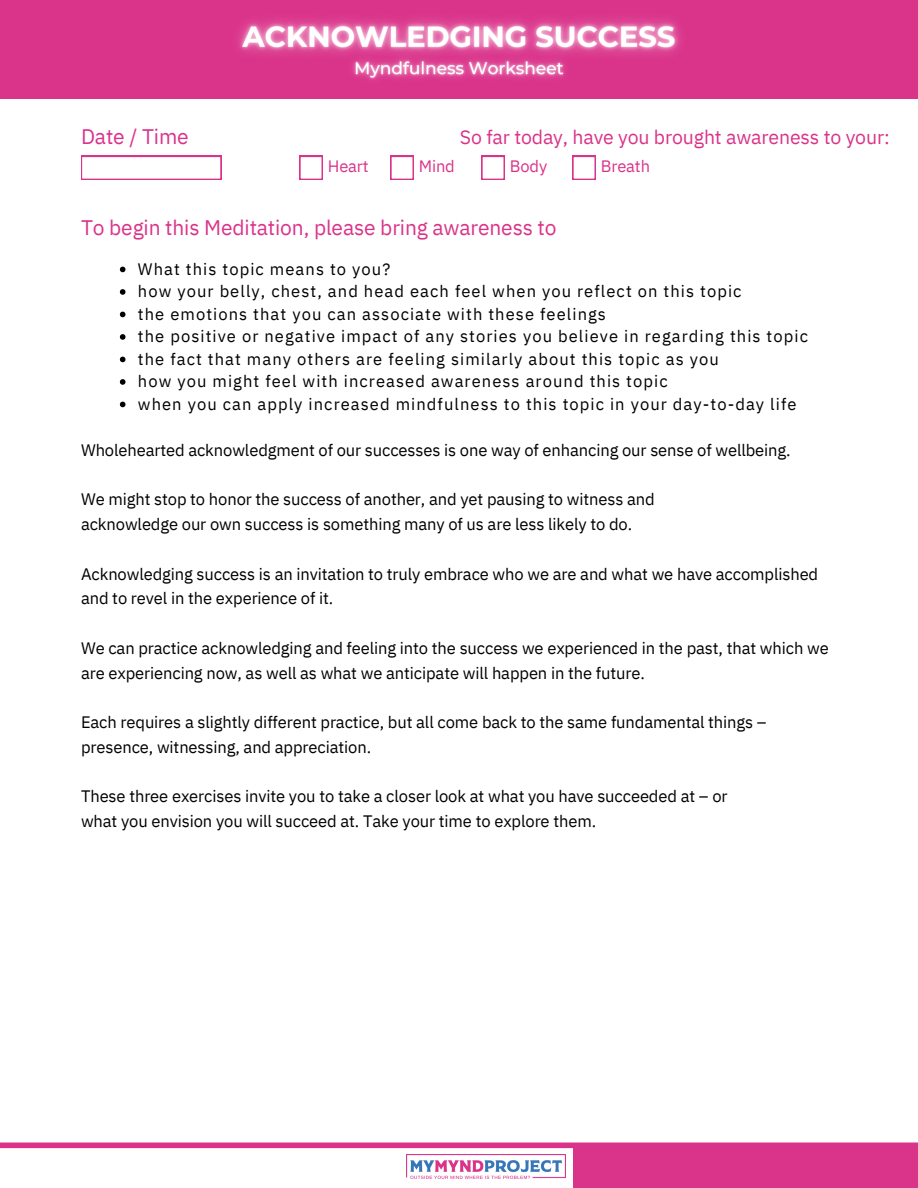
<style>
.page{position:relative;width:918px;height:1188px;background:#fff}
.page>*{position:absolute;margin:0;border:0;box-sizing:border-box;transform-origin:0 0}
.t1{font:21px "IBM Plex Sans";letter-spacing:-.005em;color:#da338a}
.t2{font:19.5px "IBM Plex Sans";letter-spacing:-.005em;color:#da338a}
.t3{font:16.5px/24.8px "IBM Plex Sans";letter-spacing:-.005em;color:#000}
.t4{font:16.5px "IBM Plex Sans";letter-spacing:.065em;color:#000}
.t5{font:16.5px "IBM Plex Sans";letter-spacing:-.005em;color:#da338a}
</style>
<div class="page">
<div style="left:0;top:0;width:918px;height:99px;background:#da338a"></div>
<div style="left:573px;top:1145px;width:345px;height:43px;background:#da338a"></div>
<div style="left:0;top:1143px;width:918px;height:5px;background:#da338a"></div>
<img style="left:407px;top:1154px;width:158px;height:25px">
<img style="left:238px;top:19px;width:442px;height:36px">
<img style="left:337px;top:40px;width:243px;height:40px">
<svg style="left:120px;top:267px;width:6px;height:5px"></svg>
<svg style="left:120px;top:289px;width:6px;height:6px"></svg>
<svg style="left:120px;top:312px;width:6px;height:5px"></svg>
<svg style="left:120px;top:334px;width:6px;height:6px"></svg>
<svg style="left:120px;top:357px;width:6px;height:5px"></svg>
<svg style="left:120px;top:379px;width:6px;height:6px"></svg>
<svg style="left:120px;top:402px;width:6px;height:5px"></svg>
<svg style="left:81px;top:156px;width:140px;height:24px"></svg>
<svg style="left:300px;top:156px;width:23px;height:24px"></svg>
<svg style="left:391px;top:156px;width:23px;height:24px"></svg>
<svg style="left:482px;top:156px;width:23px;height:24px"></svg>
<svg style="left:573px;top:156px;width:23px;height:24px"></svg>
<p class="t1" style="left:81px;top:123px;width:109px">Date / Time</p>
<p class="t2" style="left:460px;top:124px;width:431px">So far today, have you brought awareness to your:</p>
<p class="t5" style="left:328px;top:155px;width:42px">Heart</p>
<p class="t5" style="left:419px;top:155px;width:38px">Mind</p>
<p class="t5" style="left:510px;top:155px;width:39px">Body</p>
<p class="t5" style="left:601px;top:155px;width:51px">Breath</p>
<p class="t1" style="left:81px;top:214px;width:477px">To begin this Meditation, please bring awareness to</p>
<p class="t4" style="left:138px;top:258px;width:254px">What this topic means to you?</p>
<p class="t4" style="left:138px;top:280px;width:605px">how your belly, chest, and head each feel when you reflect on this topic</p>
<p class="t4" style="left:138px;top:303px;width:470px">the emotions that you can associate with these feelings</p>
<p class="t4" style="left:138px;top:325px;width:672px">the positive or negative impact of any stories you believe in regarding this topic</p>
<p class="t4" style="left:138px;top:348px;width:582px">the fact that many others are feeling similarly about this topic as you</p>
<p class="t4" style="left:138px;top:370px;width:531px">how you might feel with increased awareness around this topic</p>
<p class="t4" style="left:138px;top:393px;width:660px">when you can apply increased mindfulness to this topic in your day-to-day life</p>
<h2 class="t3" style="left:81px;top:437px;width:711px">Wholehearted acknowledgment of our successes is one way of enhancing our sense of wellbeing.</h2>
<p class="t3" style="left:81px;top:487px;width:575px">We might stop to honor the success of another, and yet pausing to witness and</p>
<p class="t3" style="left:81px;top:512px;width:553px">acknowledge our own success is something many of us are less likely to do.</p>
<p class="t3" style="left:81px;top:561px;width:739px">Acknowledging success is an invitation to truly embrace who we are and what we have accomplished and to revel in the experience of it.</p>
<p class="t3" style="left:81px;top:635px;width:749px">We can practice acknowledging and feeling into the success we experienced in the past, that which we are experiencing now, as well as what we anticipate will happen in the future.</p>
<h2 class="t3" style="left:81px;top:710px;width:687px">Each requires a slightly different practice, but all come back to the same fundamental things – presence, witnessing, and appreciation.</h2>
<p class="t3" style="left:81px;top:784px;width:648px">These three exercises invite you to take a closer look at what you have succeeded at – or</p>
<p class="t3" style="left:81px;top:809px;width:517px">what you envision you will succeed at. Take your time to explore them.</p>
</div>
